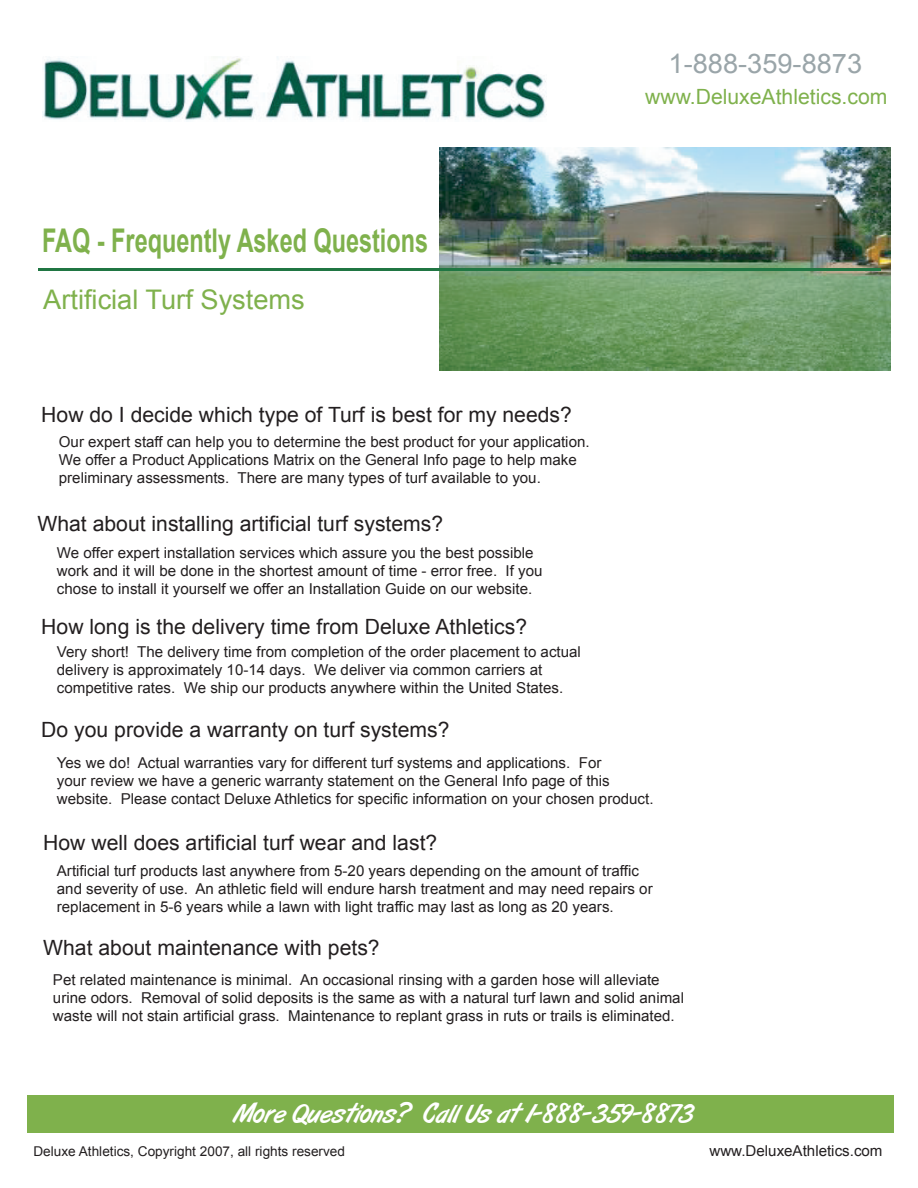
<style>
.page{position:relative;width:918px;height:1188px;background:#fff}
.page>*{position:absolute;margin:0;border:0;box-sizing:border-box;transform-origin:0 0}
.t1{font:700 32.7px "Arial";color:#7fb14c;scale:.72 1}
.t2{font:27px "Art Brush";color:#fff}
.t3{font:27px "Arial";color:#7fb14c}
.t4{font:27px "Arial";color:#9aa5a9}
.t5{font:21px "Arial";color:#231f20}
.t6{font:21px "Arial";color:#7fb14c}
.t7{font:15px/18px "Arial";color:#231f20}
.t8{font:13.5px "Arial";color:#231f20}
</style>
<div class="page">
<img style="left:440px;top:147px;width:451px;height:223px">
<img style="left:43px;top:56px;width:504px;height:65px">
<div style="left:27px;top:1095px;width:867px;height:37px;background:#7fb14c"></div>
<h2 class="t4" style="left:669px;top:46px;width:195px">1-888-359-8873</h2>
<h3 class="t6" style="left:645px;top:83px;width:244px">www.DeluxeAthletics.com</h3>
<h1 class="t1" style="left:39px;top:219px;width:1169px"><sub>_</sub>FAQ -<sub>_</sub>Freq<sub>_</sub>uently<sub>_</sub>Ask<sub>_</sub>ed Qu<sub>_</sub>estio<sub>_</sub>ns <sub>_______</sub></h1>
<h2 class="t3" style="left:43px;top:282px;width:263px">Artificial Turf Systems</h2>
<h3 class="t5" style="left:41px;top:401px;width:532px">How do I decide which type of Turf is best for my needs?</h3>
<p class="t7" style="left:59px;top:433px;width:532px">Our expert staff can help you to determine the best product for your application.<br>We offer a Product Applications Matrix on the General Info page to help make preliminary assessments. There are many types of turf available to you.</p>
<h3 class="t5" style="left:37px;top:510px;width:407px">What about installing artificial turf systems?</h3>
<p class="t7" style="left:57px;top:544px;width:487px">We offer expert installation services which assure you the best possible work and it will be done in the shortest amount of time - error free. If you chose to install it yourself we offer an Installation Guide on our website.</p>
<h3 class="t5" style="left:41px;top:613px;width:487px">How long is the delivery time from Deluxe Athletics?</h3>
<p class="t7" style="left:57px;top:643px;width:526px">Very short! The delivery time from completion of the order placement to actual delivery is approximately 10-14 days. We deliver via common carriers at competitive rates. We ship our products anywhere within the United States.</p>
<h3 class="t5" style="left:41px;top:716px;width:410px">Do you provide a warranty on turf systems?</h3>
<p class="t7" style="left:57px;top:754px;width:598px">Yes we do! Actual warranties vary for different turf systems and applications. For<br>your review we have a generic warranty statement on the General Info page of this website. Please contact Deluxe Athletics for specific information on your chosen product.</p>
<h3 class="t5" style="left:43px;top:829px;width:396px">How well does artificial turf wear and last?</h3>
<p class="t7" style="left:57px;top:861px;width:597px">Artificial turf products last anywhere from 5-20 years depending on the amount of traffic and severity of use. An athletic field will endure harsh treatment and may need repairs or replacement in 5-6 years while a lawn with light traffic may last as long as 20 years.</p>
<h3 class="t5" style="left:43px;top:934px;width:338px">What about maintenance with pets?</h3>
<p class="t7" style="left:53px;top:971px;width:633px">Pet related maintenance is minimal. An occasional rinsing with a garden hose will alleviate urine odors. Removal of solid deposits is the same as with a natural turf lawn and solid animal waste will not stain artificial grass. Maintenance to replant grass in ruts or trails is eliminated.</p>
<h2 class="t2" style="left:232px;top:1099px;width:462px">More Questions? Call Us at 1-888-359-8873</h2>
<p class="t8" style="left:34px;top:1142px;width:313px">Deluxe Athletics, Copyright 2007, all rights reserved</p>
<p class="t7" style="left:709px;top:1142px;width:175px">www.DeluxeAthletics.com</p>
</div>
